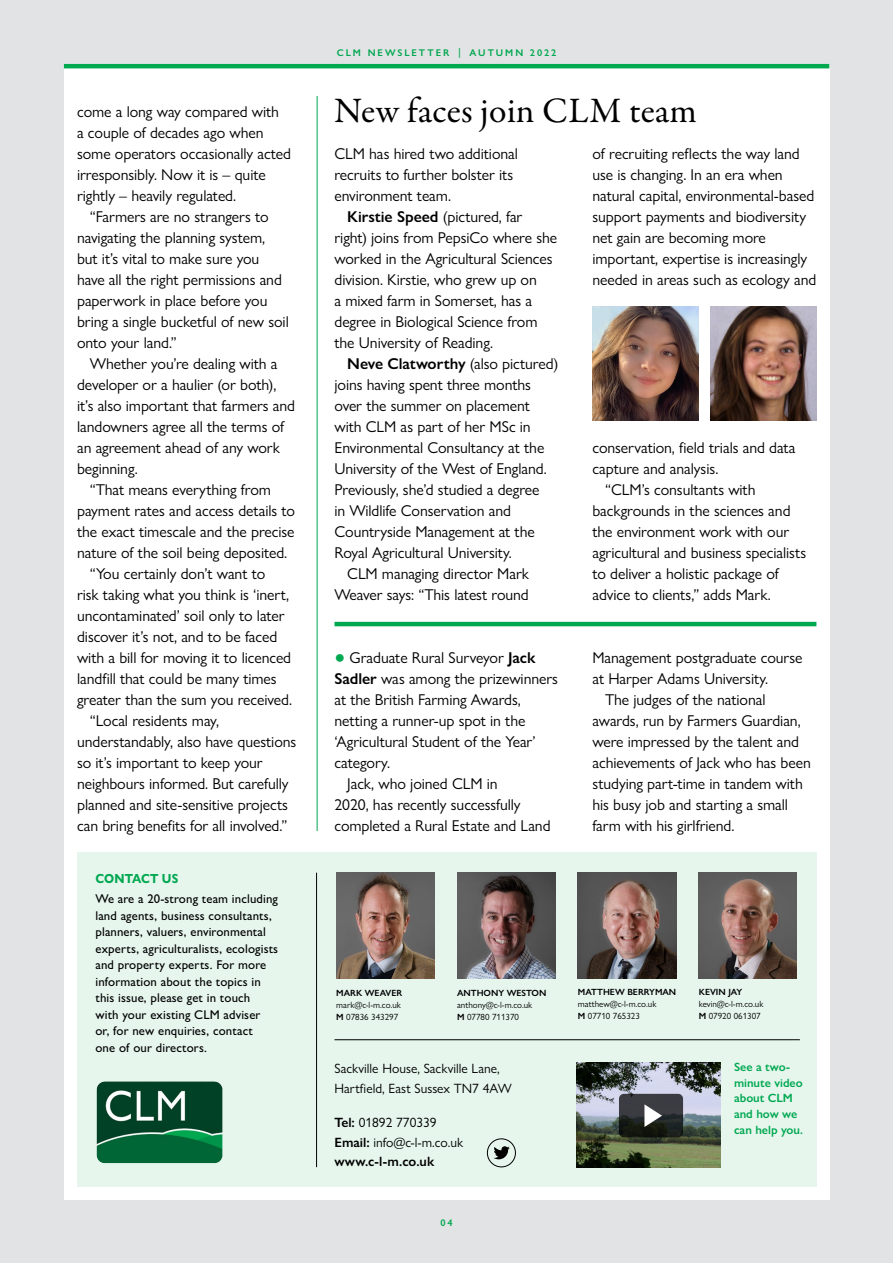
<style>
.page{position:relative;width:893px;height:1263px;background:#fff}
.page>*{position:absolute;margin:0;border:0;box-sizing:border-box;transform-origin:0 0}
.t1{font:36px "Garamond Premr Pro";letter-spacing:.005em;color:#000}
.t2{font:15.75px/21px "Gill Sans Nova";letter-spacing:-.005em;color:#000}
.t3{font:600 15.75px "Gill Sans Nova";letter-spacing:-.005em;color:#000}
.t4{font:13.5px/19.5px "Gill Sans Nova";color:#000}
.t5{font:700 13.2px "Gill Sans Nova";letter-spacing:.005em;color:#00a850;scale:.91 1}
.t6{font:500 12.75px/16.5px "Gill Sans Nova";letter-spacing:.01em;color:#000}
.t7{font:600 12px/15.8px "Gill Sans Nova";color:#00a850}
.t8{font:600 9.75px "Gill Sans Nova";letter-spacing:.2em;color:#00a850}
.t9{font:9px/12px "Gill Sans Nova";color:#000}
.t10{font:600 9px "Gill Sans Nova";color:#000}
.s1{font-weight:600}
.s2{font-weight:400}
.s3{font-size:18px;color:#00a850}
</style>
<div class="page">
<div style="left:0;top:0;width:893px;height:1263px;background:linear-gradient(to right,#e2e3e4,#e2e3e4)"></div>
<div style="left:64px;top:64px;width:765px;height:1135px;background:#fff"></div>
<div style="left:77px;top:852px;width:739px;height:334px;background:#e6f6ed"></div>
<img style="left:457px;top:873px;width:98px;height:105px">
<img style="left:578px;top:873px;width:98px;height:105px">
<img style="left:699px;top:873px;width:98px;height:105px">
<img style="left:336px;top:873px;width:98px;height:105px">
<hr style="left:64px;top:64px;width:765px;height:4px;background:#00a850">
<div style="left:487px;top:1138px;width:29px;height:29px;border:1px solid #000;border-radius:50%"></div>
<svg style="left:494px;top:1146px;width:16px;height:13px"></svg>
<hr style="left:316px;top:873px;width:1px;height:294px;background:#000">
<img style="left:97px;top:1081px;width:125px;height:82px">
<hr style="left:334px;top:1039px;width:466px;height:1px;background:#000">
<img style="left:576px;top:1062px;width:144px;height:105px">
<svg style="left:619px;top:1094px;width:64px;height:43px"></svg>
<svg style="left:644px;top:1104px;width:18px;height:23px"></svg>
<hr style="left:317px;top:96px;width:1px;height:735px;background:#00a850">
<img style="left:710px;top:306px;width:106px;height:115px">
<hr style="left:334px;top:622px;width:482px;height:4px;background:#00a850">
<img style="left:592px;top:306px;width:107px;height:115px">
<p class="t2" style="left:77px;top:101px;width:216px">come a long way compared with<br>a couple of decades ago when some operators occasionally acted irresponsibly. Now it is – quite rightly – heavily regulated.</p>
<p class="t2" style="left:77px;top:206px;width:213px;text-indent:13px">“Farmers are no strangers to navigating the planning system, but it’s vital to make sure you have all the right permissions and paperwork in place before you bring a single bucketful of new soil onto your land.”</p>
<p class="t2" style="left:90px;top:353px;width:189px">Whether you’re dealing with a</p>
<p class="t2" style="left:77px;top:374px;width:201px">developer or a haulier (or both),</p>
<p class="t2" style="left:77px;top:395px;width:219px">it’s also important that farmers and</p>
<p class="t2" style="left:77px;top:416px;width:209px">landowners agree all the terms of</p>
<p class="t2" style="left:77px;top:437px;width:204px">an agreement ahead of any work</p>
<p class="t2" style="left:77px;top:458px;width:62px">beginning.</p>
<p class="t2" style="left:90px;top:479px;width:183px">“That means everything from</p>
<p class="t2" style="left:77px;top:500px;width:220px">payment rates and access details to</p>
<p class="t2" style="left:77px;top:521px;width:219px">the exact timescale and the precise</p>
<p class="t2" style="left:77px;top:542px;width:212px">nature of the soil being deposited.</p>
<p class="t2" style="left:90px;top:563px;width:177px">“You certainly don’t want to</p>
<p class="t2" style="left:77px;top:584px;width:213px">risk taking what you think is ‘inert,</p>
<p class="t2" style="left:77px;top:605px;width:209px">uncontaminated’ soil only to later</p>
<p class="t2" style="left:77px;top:626px;width:202px">discover it’s not, and to be faced</p>
<p class="t2" style="left:77px;top:647px;width:216px">with a bill for moving it to licenced</p>
<p class="t2" style="left:77px;top:668px;width:201px">landfill that could be many times</p>
<p class="t2" style="left:77px;top:689px;width:216px">greater than the sum you received.</p>
<p class="t2" style="left:90px;top:710px;width:131px">“Local residents may,</p>
<p class="t2" style="left:77px;top:731px;width:221px">understandably, also have questions</p>
<p class="t2" style="left:77px;top:752px;width:187px">so it’s important to keep your</p>
<p class="t2" style="left:77px;top:773px;width:213px">neighbours informed. But carefully</p>
<p class="t2" style="left:77px;top:794px;width:212px">planned and site-sensitive projects</p>
<p class="t2" style="left:77px;top:815px;width:212px">can bring benefits for all involved.”</p>
<p class="t5" style="left:95px;top:870px;width:93px">CONTACT US</p>
<p class="t6" style="left:95px;top:891px;width:184px">We are a 20-strong team including land agents, business consultants, planners, valuers, environmental experts, agriculturalists, ecologists and property experts. For more information about the topics in this issue, please get in touch<br>with your existing CLM adviser<br>or, for new enquiries, contact<br>one of our directors.</p>
<p class="t8" style="left:337px;top:47px;width:221px">CLM NEWSLETTER │ AUTUMN 2022</p>
<h1 class="t1" style="left:334px;top:89px;width:364px">New faces join CLM team</h1>
<p class="t2" style="left:334px;top:143px;width:185px">CLM has hired two additional recruits to further bolster its environment team.</p>
<p class="t2" style="left:334px;top:206px;width:224px;text-indent:13px"><span class="s1">Kirstie Speed</span> (pictured, far right) joins from PepsiCo where she worked in the Agricultural Sciences division. Kirstie, who grew up on<br>a mixed farm in Somerset, has a degree in Biological Science from the University of Reading.</p>
<p class="t3" style="left:347px;top:354px;width:213px">Neve Clatworthy <span class="s2">(also pictured)</span></p>
<p class="t2" style="left:334px;top:374px;width:198px">joins having spent three months</p>
<p class="t2" style="left:334px;top:395px;width:197px">over the summer on placement</p>
<p class="t2" style="left:334px;top:416px;width:198px">with CLM as part of her MSc in</p>
<p class="t2" style="left:334px;top:437px;width:211px">Environmental Consultancy at the</p>
<p class="t2" style="left:334px;top:458px;width:214px">University of the West of England.</p>
<p class="t2" style="left:334px;top:479px;width:207px">Previously, she’d studied a degree</p>
<p class="t2" style="left:334px;top:500px;width:178px">in Wildlife Conservation and</p>
<p class="t2" style="left:334px;top:521px;width:202px">Countryside Management at the</p>
<p class="t2" style="left:334px;top:542px;width:179px">Royal Agricultural University.</p>
<p class="t2" style="left:347px;top:563px;width:183px">CLM managing director Mark</p>
<p class="t2" style="left:334px;top:584px;width:196px">Weaver says: “This latest round</p>
<p class="t2" style="left:334px;top:647px;width:203px"><span class="s3">●</span> Graduate Rural Surveyor <span class="s1">Jack</span></p>
<p class="t2" style="left:334px;top:668px;width:225px"><span class="s1">Sadler</span> was among the prizewinners</p>
<p class="t2" style="left:334px;top:689px;width:188px">at the British Farming Awards,</p>
<p class="t2" style="left:334px;top:710px;width:192px">netting a runner-up spot in the</p>
<p class="t2" style="left:334px;top:731px;width:203px">‘Agricultural Student of the Year’</p>
<p class="t2" style="left:334px;top:752px;width:57px">category.</p>
<p class="t2" style="left:347px;top:773px;width:152px">Jack, who joined CLM in</p>
<p class="t2" style="left:334px;top:794px;width:188px">2020, has recently successfully</p>
<p class="t2" style="left:334px;top:815px;width:218px">completed a Rural Estate and Land</p>
<p class="t2" style="left:592px;top:143px;width:225px">of recruiting reflects the way land use is changing. In an era when natural capital, environmental-based support payments and biodiversity net gain are becoming more important, expertise is increasingly needed in areas such as ecology and</p>
<p class="t2" style="left:592px;top:437px;width:205px">conservation, field trials and data</p>
<p class="t2" style="left:592px;top:458px;width:127px">capture and analysis.</p>
<p class="t2" style="left:605px;top:479px;width:152px">“CLM’s consultants with</p>
<p class="t2" style="left:592px;top:500px;width:200px">backgrounds in the sciences and</p>
<p class="t2" style="left:592px;top:521px;width:198px">the environment work with our</p>
<p class="t2" style="left:592px;top:542px;width:215px">agricultural and business specialists</p>
<p class="t2" style="left:592px;top:563px;width:188px">to deliver a holistic package of</p>
<p class="t2" style="left:592px;top:584px;width:180px">advice to clients,” adds Mark.</p>
<p class="t2" style="left:592px;top:647px;width:211px">Management postgraduate course</p>
<p class="t2" style="left:592px;top:668px;width:177px">at Harper Adams University.</p>
<p class="t2" style="left:605px;top:689px;width:162px">The judges of the national</p>
<p class="t2" style="left:592px;top:710px;width:210px">awards, run by Farmers Guardian,</p>
<p class="t2" style="left:592px;top:731px;width:208px">were impressed by the talent and</p>
<p class="t2" style="left:592px;top:752px;width:220px">achievements of Jack who has been</p>
<p class="t2" style="left:592px;top:773px;width:212px">studying part-time in tandem with</p>
<p class="t2" style="left:592px;top:794px;width:197px">his busy job and starting a small</p>
<p class="t2" style="left:592px;top:815px;width:143px">farm with his girlfriend.</p>
<p class="t10" style="left:336px;top:987px;width:68px">MARK WEAVER</p>
<p class="t9" style="left:336px;top:999px;width:66px">mark@c-l-m.co.uk<br><span class="s1">M</span> 07836 343297</p>
<p class="t10" style="left:457px;top:987px;width:91px">ANTHONY WESTON</p>
<p class="t9" style="left:457px;top:999px;width:77px">anthony@c-l-m.co.uk<br><span class="s1">M</span> 07780 711370</p>
<p class="t10" style="left:578px;top:986px;width:100px">MATTHEW BERRYMAN</p>
<p class="t9" style="left:578px;top:998px;width:80px">matthew@c-l-m.co.uk<br><span class="s1">M</span> 07710 765323</p>
<p class="t10" style="left:699px;top:986px;width:45px">KEVIN JAY</p>
<p class="t9" style="left:699px;top:998px;width:66px">kevin@c-l-m.co.uk<br><span class="s1">M</span> 07920 061307</p>
<p class="t4" style="left:334px;top:1059px;width:179px">Sackville House, Sackville Lane,<br>Hartfield, East Sussex TN7 4AW</p>
<p class="t4" style="left:334px;top:1113px;width:130px"><span class="s1">Tel:</span> 01892 770339<br><span class="s1">Email:</span> info@c-l-m.co.uk <span class="s1">www.c-l-m.co.uk</span></p>
<p class="t7" style="left:734px;top:1059px;width:71px">See a two&shy;minute video about CLM and how we can help you.</p>
<p class="t8" style="left:440px;top:1216px;width:14px">04</p>
</div>
